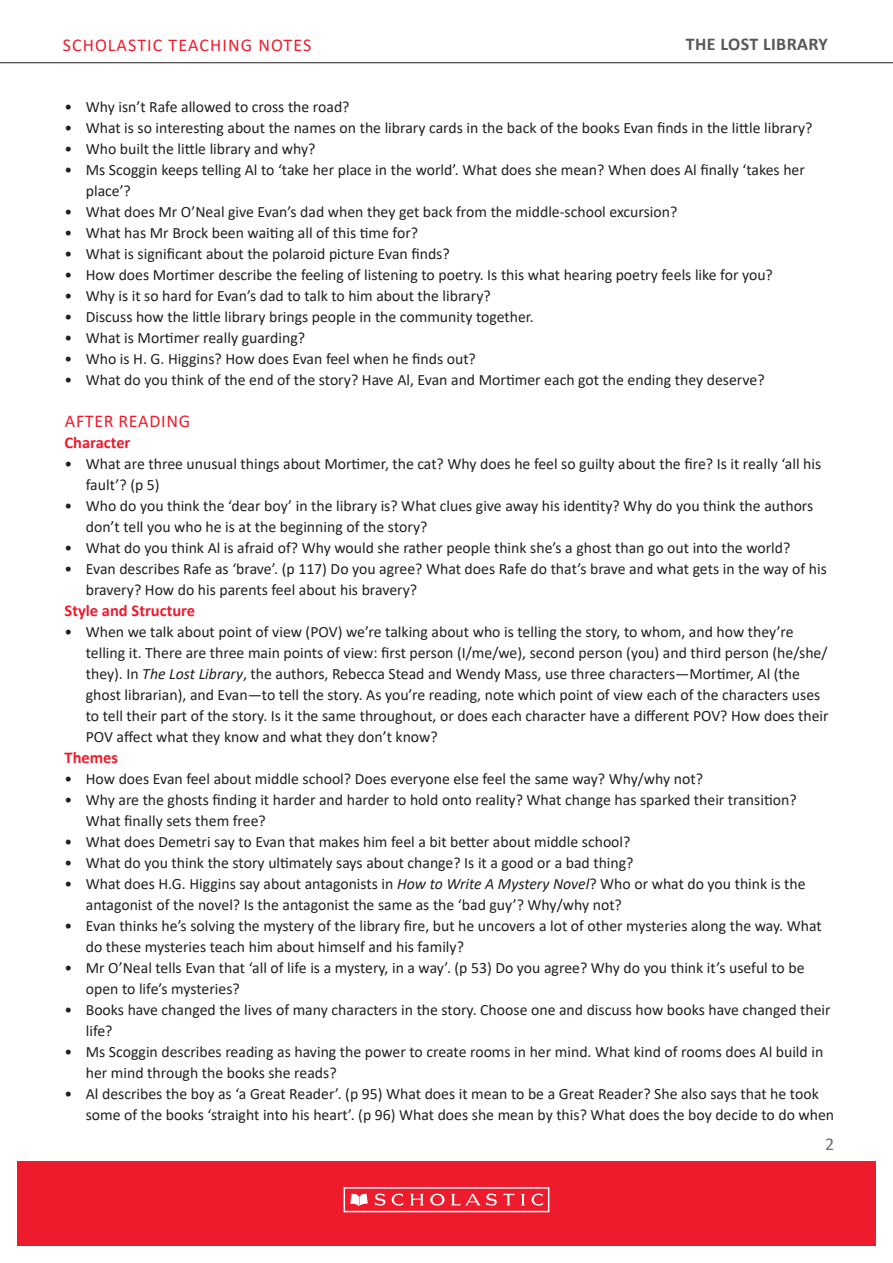
<style>
.page{position:relative;width:893px;height:1263px;background:#fff}
.page>*{position:absolute;margin:0;border:0;box-sizing:border-box;transform-origin:0 0}
.SUB_HEAD_2{font:18px "Calibri";letter-spacing:.055em;color:#ee1b2d}
.t1{font:700 18px "Calibri";letter-spacing:.02em;color:#57585a}
.t2{font:18px "Calibri";color:#6c6d70}
.SUB_HEAD_3{font:700 16.5px "Calibri";color:#ee1b2d}
.t3{font:15.75px/21px "Calibri";color:#231f20}
.s1{font-style:italic}
</style>
<div class="page">
<div style="left:17px;top:1161px;width:859px;height:85px;background:#ee1b2d"></div>
<div style="left:344px;top:1187px;width:205px;height:25px;border:2px solid #fff"></div>
<svg style="left:350px;top:1193px;width:18px;height:13px"></svg>
<svg style="left:375px;top:1193px;width:28px;height:13px"></svg>
<svg style="left:410px;top:1194px;width:14px;height:11px"></svg>
<svg style="left:521px;top:1194px;width:4px;height:11px"></svg>
<svg style="left:531px;top:1193px;width:12px;height:13px"></svg>
<svg style="left:430px;top:1194px;width:15px;height:11px"></svg>
<svg style="left:451px;top:1193px;width:64px;height:13px"></svg>
<hr style="left:0;top:62px;width:893px;height:1px;background:#231f20">
<p class="SUB_HEAD_2" style="left:63px;top:32px;width:250px">SCHOLASTIC TEACHING NOTES</p>
<p class="t1" style="left:686px;top:31px;width:144px">THE LOST LIBRARY</p>
<p class="t3" style="left:65px;top:96px;width:287px">• Why isn’t Rafe allowed to cross the road?</p>
<p class="t3" style="left:65px;top:117px;width:749px">• What is so interesting about the names on the library cards in the back of the books Evan finds in the little library?</p>
<p class="t3" style="left:65px;top:138px;width:253px">• Who built the little library and why?</p>
<p class="t3" style="left:86px;top:159px;width:721px;text-indent:-21px">• Ms Scoggin keeps telling Al to ‘take her place in the world’. What does she mean? When does Al finally ‘takes her place’?</p>
<p class="t3" style="left:65px;top:201px;width:614px">• What does Mr O’Neal give Evan’s dad when they get back from the middle-school excursion?</p>
<p class="t3" style="left:65px;top:222px;width:355px">• What has Mr Brock been waiting all of this time for?</p>
<p class="t3" style="left:65px;top:243px;width:387px">• What is significant about the polaroid picture Evan finds?</p>
<p class="t3" style="left:65px;top:264px;width:710px">• How does Mortimer describe the feeling of listening to poetry. Is this what hearing poetry feels like for you?</p>
<p class="t3" style="left:65px;top:285px;width:428px">• Why is it so hard for Evan’s dad to talk to him about the library?</p>
<p class="t3" style="left:65px;top:306px;width:471px">• Discuss how the little library brings people in the community together.</p>
<p class="t3" style="left:65px;top:327px;width:242px">• What is Mortimer really guarding?</p>
<p class="t3" style="left:65px;top:348px;width:413px">• Who is H. G. Higgins? How does Evan feel when he finds out?</p>
<p class="t3" style="left:65px;top:369px;width:702px">• What do you think of the end of the story? Have Al, Evan and Mortimer each got the ending they deserve?</p>
<p class="SUB_HEAD_2" style="left:65px;top:408px;width:127px">AFTER READING</p>
<p class="SUB_HEAD_3" style="left:65px;top:431px;width:67px">Character</p>
<p class="t3" style="left:86px;top:453px;width:737px;text-indent:-21px">• What are three unusual things about Mortimer, the cat? Why does he feel so guilty about the fire? Is it really ‘all his fault’? (p 5)</p>
<p class="t3" style="left:86px;top:495px;width:729px;text-indent:-21px">• Who do you think the ‘dear boy’ in the library is? What clues give away his identity? Why do you think the authors don’t tell you who he is at the beginning of the story?</p>
<p class="t3" style="left:65px;top:537px;width:727px">• What do you think Al is afraid of? Why would she rather people think she’s a ghost than go out into the world?</p>
<p class="t3" style="left:86px;top:558px;width:742px;text-indent:-21px">• Evan describes Rafe as ‘brave’. (p 117) Do you agree? What does Rafe do that’s brave and what gets in the way of his bravery? How do his parents feel about his bravery?</p>
<p class="SUB_HEAD_3" style="left:65px;top:599px;width:132px">Style and Structure</p>
<p class="t3" style="left:86px;top:621px;width:744px;text-indent:-21px">• When we talk about point of view (POV) we’re talking about who is telling the story, to whom, and how they’re telling it. There are three main points of view: first person (I/me/we), second person (you) and third person (he/she/ they). In <span class="s1">The Lost Library</span>, the authors, Rebecca Stead and Wendy Mass, use three characters—Mortimer, Al (the ghost librarian), and Evan—to tell the story. As you’re reading, note which point of view each of the characters uses to tell their part of the story. Is it the same throughout, or does each character have a different POV? How does their POV affect what they know and what they don’t know?</p>
<p class="SUB_HEAD_3" style="left:65px;top:746px;width:55px">Themes</p>
<p class="t3" style="left:65px;top:768px;width:640px">• How does Evan feel about middle school? Does everyone else feel the same way? Why/why not?</p>
<p class="t3" style="left:86px;top:789px;width:712px;text-indent:-21px">• Why are the ghosts finding it harder and harder to hold onto reality? What change has sparked their transition?<br>What finally sets them free?</p>
<p class="t3" style="left:65px;top:831px;width:567px">• What does Demetri say to Evan that makes him feel a bit better about middle school?</p>
<p class="t3" style="left:65px;top:852px;width:570px">• What do you think the story ultimately says about change? Is it a good or a bad thing?</p>
<p class="t3" style="left:86px;top:873px;width:721px;text-indent:-21px">• What does H.G. Higgins say about antagonists in <span class="s1">How to Write A Mystery Novel</span>? Who or what do you think is the antagonist of the novel? Is the antagonist the same as the ‘bad guy’? Why/why not?</p>
<p class="t3" style="left:86px;top:915px;width:737px;text-indent:-21px">• Evan thinks he’s solving the mystery of the library fire, but he uncovers a lot of other mysteries along the way. What do these mysteries teach him about himself and his family?</p>
<p class="t3" style="left:86px;top:957px;width:720px;text-indent:-21px">• Mr O’Neal tells Evan that ‘all of life is a mystery, in a way’. (p 53) Do you agree? Why do you think it’s useful to be open to life’s mysteries?</p>
<p class="t3" style="left:86px;top:999px;width:746px;text-indent:-21px">• Books have changed the lives of many characters in the story. Choose one and discuss how books have changed their life?</p>
<p class="t3" style="left:86px;top:1041px;width:739px;text-indent:-21px">• Ms Scoggin describes reading as having the power to create rooms in her mind. What kind of rooms does Al build in her mind through the books she reads?</p>
<p class="t3" style="left:86px;top:1083px;width:750px;text-indent:-21px">• Al describes the boy as ‘a Great Reader’. (p 95) What does it mean to be a Great Reader? She also says that he took some of the books ‘straight into his heart’. (p 96) What does she mean by this? What does the boy decide to do when</p>
<p class="t2" style="left:825px;top:1131px;width:11px">2</p>
</div>
